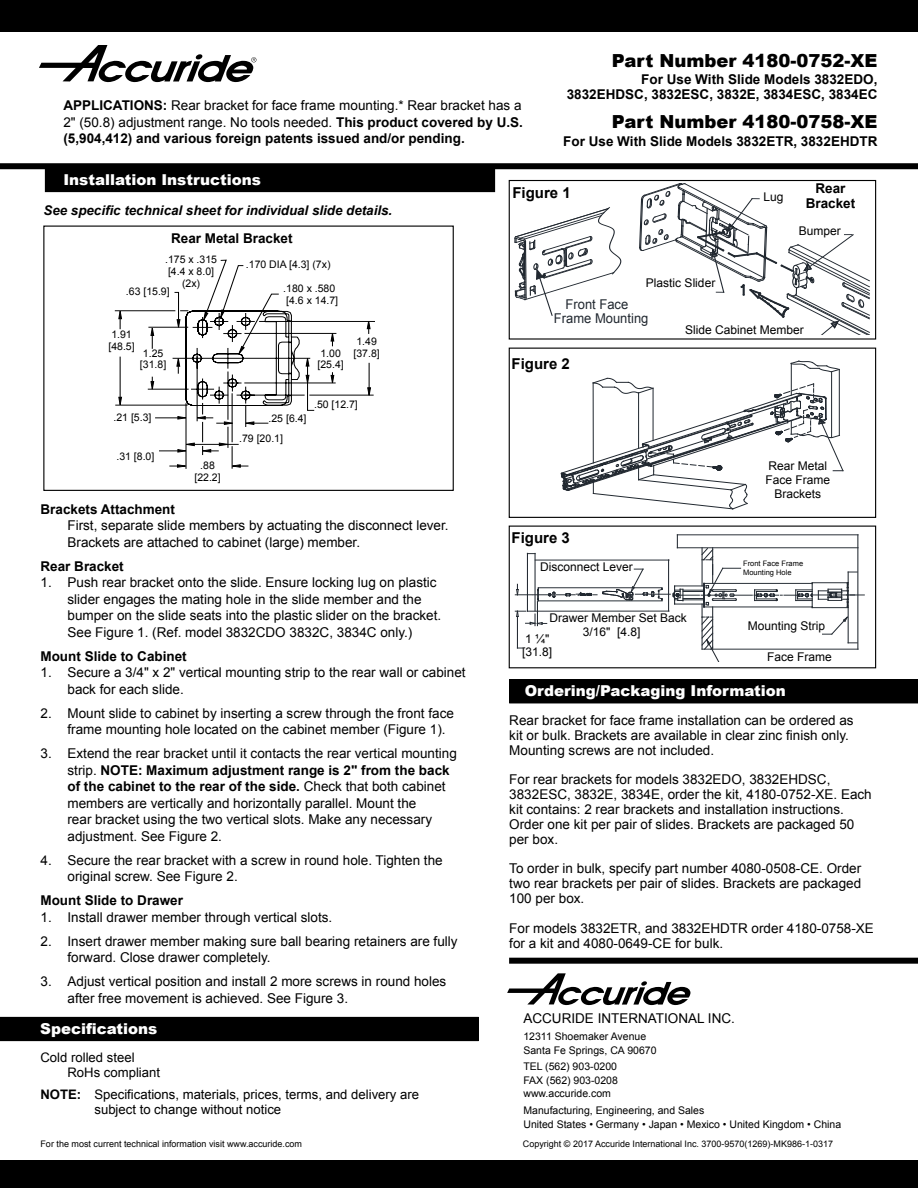
<style>
.page{position:relative;width:918px;height:1188px;background:#fff}
.page>*{position:absolute;margin:0;border:0;box-sizing:border-box;transform-origin:0 0}
.t1{font:900 18px "Arial";color:#000}
.t2{font:900 15px "Arial";color:#fff}
.t3{font:700 15px "Arial";color:#000}
.t4{font:13.5px/16.5px "Arial";color:#000}
.t5{font:700 13.5px/15px "Arial";color:#000;text-align:right}
.t6{font:13.5px/13.8px "Arial";color:#212830;scale:.96 1}
.t7{font:italic 700 13.35px "Arial";color:#000}
.t8{font:13.2px/14.5px "Arial";color:#000}
.t9{font:700 13.2px "Arial";color:#000}
.t10{font:12px/14.2px "Arial";color:#000}
.t11{font:10.5px/12px "Arial";color:#000}
.t12{font:9px "Arial";color:#000}
.t13{font:7.5px/9px "Arial";color:#000}
.s1{font-weight:700}
</style>
<div class="page">
<div style="left:0;top:0;width:918px;height:32px;background:#000"></div>
<div style="left:0;top:1160px;width:918px;height:28px;background:#000"></div>
<div style="left:0;top:163px;width:918px;height:6px;background:#000"></div>
<svg style="left:39px;top:45px;width:217px;height:37px"></svg>
<div style="left:45px;top:168px;width:450px;height:24px;background:#000"></div>
<hr style="left:115px;top:310px;width:60px;height:1px;background:#000">
<hr style="left:115px;top:405px;width:73px;height:1px;background:#000">
<hr style="left:120px;top:357px;width:1px;height:40px;background:#000">
<svg style="left:118px;top:397px;width:4px;height:9px"></svg>
<svg style="left:118px;top:310px;width:4px;height:19px"></svg>
<svg style="left:147px;top:259px;width:227px;height:210px"></svg>
<div style="left:43px;top:226px;width:411px;height:265px;border:1px solid #000"></div>
<svg style="left:514px;top:207px;width:108px;height:109px"></svg>
<svg style="left:640px;top:183px;width:229px;height:151px"></svg>
<div style="left:509px;top:180px;width:367px;height:160px;border:1px solid #000"></div>
<hr style="left:831px;top:372px;width:1px;height:65px;background:#212830">
<hr style="left:791px;top:363px;width:1px;height:32px;background:#212830">
<hr style="left:839px;top:369px;width:1px;height:66px;background:#212830">
<svg style="left:791px;top:361px;width:48px;height:11px"></svg>
<svg style="left:561px;top:378px;width:282px;height:131px"></svg>
<div style="left:509px;top:348px;width:367px;height:170px;border:1px solid #000"></div>
<hr style="left:702px;top:649px;width:156px;height:1px;background:#212830">
<hr style="left:712px;top:607px;width:1px;height:42px;background:#212830">
<hr style="left:702px;top:604px;width:1px;height:45px;background:#212830">
<svg style="left:702px;top:617px;width:19px;height:44px"></svg>
<hr style="left:858px;top:535px;width:1px;height:114px;background:#212830">
<hr style="left:848px;top:606px;width:1px;height:37px;background:#212830">
<hr style="left:535px;top:553px;width:1px;height:58px;background:#212830">
<hr style="left:527px;top:553px;width:1px;height:58px;background:#212830">
<hr style="left:668px;top:560px;width:1px;height:51px;background:#212830">
<hr style="left:527px;top:611px;width:142px;height:1px;background:#212830">
<hr style="left:535px;top:560px;width:134px;height:1px;background:#212830">
<hr style="left:517px;top:616px;width:1px;height:32px;background:#212830">
<hr style="left:538px;top:601px;width:124px;height:1px;background:#212830">
<hr style="left:538px;top:588px;width:124px;height:1px;background:#212830">
<svg style="left:823px;top:617px;width:24px;height:18px"></svg>
<svg style="left:515px;top:584px;width:82px;height:42px"></svg>
<svg style="left:603px;top:535px;width:261px;height:73px"></svg>
<div style="left:509px;top:679px;width:409px;height:24px;background:#000"></div>
<div style="left:0;top:1017px;width:478px;height:24px;background:#000"></div>
<div style="left:509px;top:958px;width:409px;height:6px;background:#000"></div>
<svg style="left:507px;top:973px;width:183px;height:32px"></svg>
<h1 class="t1" style="left:612px;top:47px;width:267px">Part Number 4180-0752-XE</h1>
<p class="t5" style="left:567px;top:72px;width:312px">For Use With Slide Models 3832EDO,<br>3832EHDSC, 3832ESC, 3832E, 3834ESC, 3834EC</p>
<h1 class="t1" style="left:612px;top:108px;width:267px">Part Number 4180-0758-XE</h1>
<p class="t5" style="left:563px;top:134px;width:316px">For Use With Slide Models 3832ETR, 3832EHDTR</p>
<p class="t4" style="left:63px;top:97px;width:461px;text-align:justify;text-indent:66px"><span class="s1">io ns:</span> Rear bracket for face frame mounting.* Rear bracket has a 2" (50.8) adjustment range. No tools needed. <span class="s1">This product covered by U.S. (5,904,412) and various foreign patents issued and/or pending.</span></p>
<p class="t2" style="left:63px;top:169px;width:199px">Installation Instructions</p>
<p class="t7" style="left:44px;top:201px;width:350px">See specific technical sheet for individual slide details.</p>
<p class="t5" style="left:171px;top:231px;width:123px">Rear Metal Bracket</p>
<p class="t11" style="left:165px;top:253px;width:53px;text-align:center">.175 x .315 [4.4 x 8.0] (2x)</p>
<p class="t5" style="left:63px;top:99px;width:50px">Applicat</p>
<p class="t5" style="left:806px;top:182px;width:51px;text-align:center">Rear<br>Bracket</p>
<p class="t10" style="left:799px;top:223px;width:44px">Bumper</p>
<p class="t3" style="left:512px;top:183px;width:60px">Figure 1</p>
<p class="t10" style="left:763px;top:190px;width:22px">Lug</p>
<p class="t11" style="left:246px;top:259px;width:86px">.170 DIA [4.3] (7x)</p>
<p class="t10" style="left:646px;top:276px;width:71px">Plastic Slider</p>
<p class="t11" style="left:126px;top:285px;width:45px">.63 [15.9]</p>
<p class="t11" style="left:283px;top:283px;width:56px">.180 x .580 [4.6 x 14.7]</p>
<p class="t11" style="left:320px;top:335px;width:61px;text-align:right">1.49<br>1.00 [37.8]</p>
<p class="t11" style="left:318px;top:358px;width:28px">[25.4]</p>
<p class="t6" style="left:554px;top:298px;width:100px;text-indent:12px">Front Face<br>Frame Mounting</p>
<p class="t10" style="left:685px;top:323px;width:120px">Slide Cabinet Member</p>
<p class="t11" style="left:108px;top:329px;width:28px">1.91 [48.5]</p>
<p class="t11" style="left:140px;top:348px;width:28px;line-height:11.2px">1.25 [31.8]</p>
<p class="t3" style="left:512px;top:354px;width:60px">Figure 2</p>
<p class="t11" style="left:114px;top:411px;width:39px">.21 [5.3]</p>
<p class="t11" style="left:116px;top:450px;width:39px">.31 [8.0]</p>
<p class="t11" style="left:194px;top:460px;width:28px;text-align:center">.88 [22.2]</p>
<p class="t11" style="left:269px;top:413px;width:39px">.25 [6.4]</p>
<p class="t11" style="left:239px;top:432px;width:45px">.79 [20.1]</p>
<p class="t11" style="left:314px;top:398px;width:45px">.50 [12.7]</p>
<p class="t5" style="left:40px;top:502px;width:136px">Brackets Attachment</p>
<p class="t4" style="left:68px;top:517px;width:383px">First, separate slide members by actuating the disconnect lever.<br>Brackets are attached to cabinet (large) member.</p>
<p class="t5" style="left:40px;top:559px;width:85px">Rear Bracket</p>
<p class="t4" style="left:68px;top:574px;width:375px;text-indent:-27px">1. Push rear bracket onto the slide. Ensure locking lug on plastic slider engages the mating hole in the slide member and the bumper on the slide seats into the plastic slider on the bracket.<br>See Figure 1. (Ref. model 3832CDO 3832C, 3834C only.)</p>
<p class="t5" style="left:40px;top:649px;width:148px">Mount Slide to Cabinet</p>
<p class="t4" style="left:68px;top:664px;width:400px;text-indent:-27px">1. Secure a 3/4" x 2" vertical mounting strip to the rear wall or cabinet back for each slide.</p>
<p class="t4" style="left:68px;top:705px;width:388px;text-indent:-27px">2. Mount slide to cabinet by inserting a screw through the front face frame mounting hole located on the cabinet member (Figure 1).</p>
<p class="t4" style="left:68px;top:745px;width:391px;text-indent:-27px">3. Extend the rear bracket until it contacts the rear vertical mounting strip. <span class="s1">NOTE: Maximum adjustment range is 2" from the back of the cabinet to the rear of the side.</span> Check that both cabinet members are vertically and horizontally parallel. Mount the<br>rear bracket using the two vertical slots. Make any necessary adjustment. See Figure 2.</p>
<p class="t4" style="left:68px;top:852px;width:377px;text-indent:-27px">4. Secure the rear bracket with a screw in round hole. Tighten the original screw. See Figure 2.</p>
<p class="t5" style="left:40px;top:893px;width:144px">Mount Slide to Drawer</p>
<p class="t4" style="left:40px;top:909px;width:293px">1. Install drawer member through vertical slots.</p>
<p class="t4" style="left:68px;top:933px;width:392px;text-indent:-27px">2. Insert drawer member making sure ball bearing retainers are fully forward. Close drawer completely.</p>
<p class="t4" style="left:68px;top:973px;width:380px;text-indent:-27px">3. Adjust vertical position and install 2 more screws in round holes after free movement is achieved. See Figure 3.</p>
<p class="t2" style="left:40px;top:1018px;width:119px">Specifications</p>
<p class="t8" style="left:67px;top:1051px;width:94px;text-indent:-27px">Cold rolled steel<br>RoHs compliant</p>
<p class="t9" style="left:41px;top:1086px;width:10px">Note</p>
<p class="t8" style="left:94px;top:1087px;width:326px;text-indent:-18px"><span class="s1">:</span> Specifications, materials, prices, terms, and delivery are subject to change without notice</p>
<p class="t12" style="left:40px;top:1138px;width:263px">For the most current technical information visit www.accuride.com</p>
<p class="t3" style="left:512px;top:528px;width:60px">Figure 3</p>
<p class="t10" style="left:540px;top:560px;width:94px">Disconnect Lever</p>
<p class="t10" style="left:583px;top:611px;width:106px;text-indent:-33px">Drawer Member Set Back<br>3/16" [4.8]</p>
<p class="t10" style="left:522px;top:632px;width:32px;line-height:13.5px">1 ¼" [31.8]</p>
<p class="t10" style="left:766px;top:459px;width:66px;text-align:center">Rear Metal<br>Face Frame<br>Brackets</p>
<p class="t13" style="left:743px;top:559px;width:62px">Front Face Frame<br>Mounting Hole</p>
<p class="t10" style="left:748px;top:619px;width:79px">Mounting Strip</p>
<p class="t10" style="left:767px;top:650px;width:66px">Face Frame</p>
<p class="t2" style="left:525px;top:680px;width:263px">Ordering/Packaging Information</p>
<p class="t4" style="left:509px;top:713px;width:346px;line-height:15px">Rear bracket for face frame installation can be ordered as kit or bulk. Brackets are available in clear zinc finish only.<br>Mounting screws are not included.</p>
<p class="t4" style="left:509px;top:772px;width:364px;line-height:15px">For rear brackets for models 3832EDO, 3832EHDSC, 3832ESC, 3832E, 3834E, order the kit, 4180-0752-XE. Each kit contains: 2 rear brackets and installation instructions.<br>Order one kit per pair of slides. Brackets are packaged 50 per box.</p>
<p class="t4" style="left:509px;top:861px;width:353px;line-height:15px;text-align:justify">To order in bulk, specify part number 4080-0508-CE. Order two rear brackets per pair of slides. Brackets are packaged 100 per box.</p>
<p class="t4" style="left:509px;top:921px;width:366px;line-height:15px">For models 3832ETR, and 3832EHDTR order 4180-0758-XE for a kit and 4080-0649-CE for bulk.</p>
<p class="t4" style="left:523px;top:1011px;width:213px">ACCURIDE INTERNATIONAL INC.</p>
<p class="t11" style="left:523px;top:1030px;width:135px;line-height:13.5px">12311 Shoemaker Avenue<br>Santa Fe Springs, CA 90670</p>
<p class="t11" style="left:523px;top:1060px;width:96px;line-height:13.5px;text-align:justify">TEL (562) 903-0200<br>FAX (562) 903-0208 www.accuride.com</p>
<p class="t11" style="left:523px;top:1104px;width:319px;line-height:13.5px">Manufacturing, Engineering, and Sales<br>United States • Germany • Japan • Mexico • United Kingdom • China</p>
<p class="t12" style="left:523px;top:1138px;width:312px">Copyright © 2017 Accuride International Inc. 3700-9570(1269)-MK986-1-0317</p>
</div>
